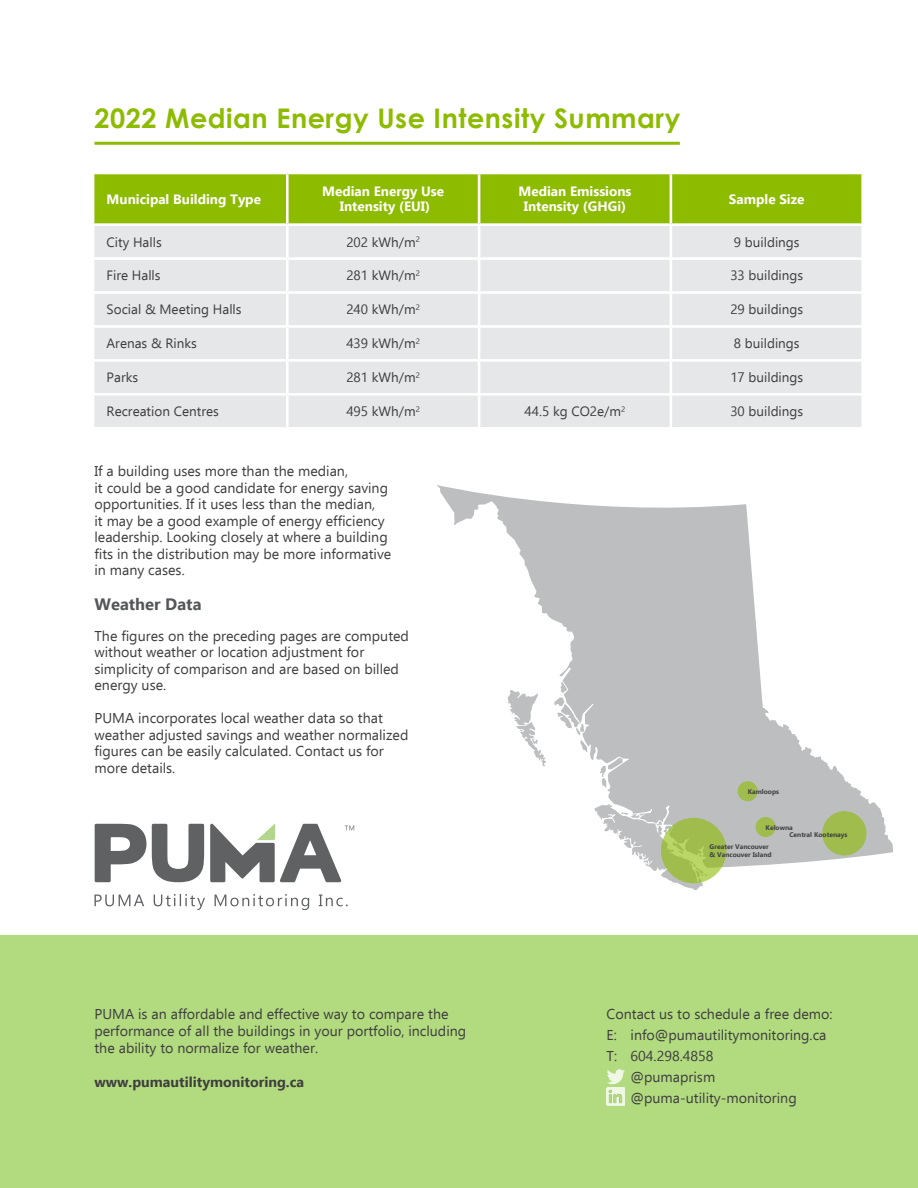
<style>
.page{position:relative;width:918px;height:1188px;background:#fff}
.page>*{position:absolute;margin:0;border:0;box-sizing:border-box;transform-origin:0 0}
.t1{font:700 27px "Century Gothic";letter-spacing:.02em;color:#8dbb00}
.Header_2{font:700 16.5px "Ebrima";color:#54575a}
.Copy{font:14.25px/16.5px "Ebrima";color:#3e3e3f}
.t2{font:700 14.25px "Ebrima";color:#3e3e3f}
.t3{font:13.5px "Ebrima";color:#3e3e3f}
.t4{font:700 13.5px/15px "Ebrima";color:#fff;text-align:center}
.t5{font:700 6.75px/8.1px "Ebrima";color:#414042}
</style>
<div class="page">
<div style="left:0;top:935px;width:918px;height:253px;background:#b2da7f"></div>
<svg style="left:607px;top:1069px;width:18px;height:15px"></svg>
<img style="left:607px;top:1088px;width:17px;height:17px">
<svg style="left:95px;top:824px;width:51px;height:58px"></svg>
<svg style="left:152px;top:824px;width:52px;height:58px"></svg>
<svg style="left:94px;top:894px;width:254px;height:16px"></svg>
<svg style="left:210px;top:823px;width:144px;height:59px"></svg>
<hr style="left:94px;top:142px;width:586px;height:3px;background:#8dbb00">
<svg style="left:437px;top:485px;width:456px;height:383px"></svg>
<svg style="left:507px;top:689px;width:40px;height:79px"></svg>
<svg style="left:553px;top:681px;width:34px;height:73px"></svg>
<svg style="left:599px;top:757px;width:24px;height:31px"></svg>
<svg style="left:594px;top:804px;width:114px;height:86px"></svg>
<div style="left:738px;top:781px;width:20px;height:20px;background:#9fbc4c;border-radius:50%"></div>
<div style="left:756px;top:817px;width:20px;height:20px;background:#9fbc4c;border-radius:50%"></div>
<div style="left:822px;top:811px;width:45px;height:44px;background:#9fbc4c;border-radius:50%"></div>
<svg style="left:661px;top:818px;width:65px;height:65px;background:#a5c152"></svg>
<div style="left:94px;top:174px;width:767px;height:49px;background:#8dbb00"></div>
<div style="left:94px;top:226px;width:767px;height:201px;background:#e6e7e9"></div>
<hr style="left:286px;top:174px;width:3px;height:49px;background:#fff">
<hr style="left:478px;top:174px;width:2px;height:49px;background:#fff">
<hr style="left:670px;top:174px;width:2px;height:49px;background:#fff">
<hr style="left:286px;top:226px;width:3px;height:31px;background:#fff">
<hr style="left:478px;top:226px;width:2px;height:31px;background:#fff">
<hr style="left:670px;top:226px;width:2px;height:31px;background:#fff">
<hr style="left:92px;top:257px;width:195px;height:3px;background:#fff">
<hr style="left:287px;top:257px;width:192px;height:3px;background:#fff">
<hr style="left:286px;top:260px;width:3px;height:31px;background:#fff">
<hr style="left:479px;top:257px;width:192px;height:3px;background:#fff">
<hr style="left:478px;top:260px;width:2px;height:31px;background:#fff">
<hr style="left:671px;top:257px;width:193px;height:3px;background:#fff">
<hr style="left:670px;top:260px;width:2px;height:31px;background:#fff">
<hr style="left:92px;top:291px;width:195px;height:3px;background:#fff">
<hr style="left:287px;top:291px;width:192px;height:3px;background:#fff">
<hr style="left:286px;top:294px;width:3px;height:31px;background:#fff">
<hr style="left:479px;top:291px;width:192px;height:3px;background:#fff">
<hr style="left:478px;top:294px;width:2px;height:31px;background:#fff">
<hr style="left:671px;top:291px;width:193px;height:3px;background:#fff">
<hr style="left:670px;top:294px;width:2px;height:31px;background:#fff">
<hr style="left:92px;top:325px;width:195px;height:3px;background:#fff">
<hr style="left:287px;top:325px;width:192px;height:3px;background:#fff">
<hr style="left:286px;top:328px;width:3px;height:31px;background:#fff">
<hr style="left:479px;top:325px;width:192px;height:3px;background:#fff">
<hr style="left:478px;top:328px;width:2px;height:31px;background:#fff">
<hr style="left:671px;top:325px;width:193px;height:3px;background:#fff">
<hr style="left:670px;top:328px;width:2px;height:31px;background:#fff">
<hr style="left:92px;top:359px;width:195px;height:3px;background:#fff">
<hr style="left:287px;top:359px;width:192px;height:3px;background:#fff">
<hr style="left:286px;top:362px;width:3px;height:31px;background:#fff">
<hr style="left:479px;top:359px;width:192px;height:3px;background:#fff">
<hr style="left:478px;top:362px;width:2px;height:31px;background:#fff">
<hr style="left:671px;top:359px;width:193px;height:3px;background:#fff">
<hr style="left:670px;top:362px;width:2px;height:31px;background:#fff">
<hr style="left:92px;top:393px;width:195px;height:3px;background:#fff">
<hr style="left:287px;top:393px;width:192px;height:3px;background:#fff">
<hr style="left:286px;top:396px;width:3px;height:31px;background:#fff">
<hr style="left:479px;top:393px;width:192px;height:3px;background:#fff">
<hr style="left:478px;top:396px;width:2px;height:31px;background:#fff">
<hr style="left:671px;top:393px;width:193px;height:3px;background:#fff">
<hr style="left:670px;top:396px;width:2px;height:31px;background:#fff">
<p class="t1" style="left:94px;top:98px;width:587px">2022 Median Energy Use Intensity Summary</p>
<p class="t4" style="left:107px;top:191px;width:156px">Municipal Building Type</p>
<p class="t4" style="left:322px;top:183px;width:123px">Median Energy Use<br>Intensity (EUI)</p>
<p class="t4" style="left:518px;top:183px;width:115px">Median Emissions<br>Intensity (GHGi)</p>
<p class="t4" style="left:729px;top:191px;width:77px">Sample Size</p>
<p class="t3" style="left:107px;top:232px;width:57px">City Halls</p>
<p class="t3" style="left:346px;top:232px;width:75px">202 kWh/m<sup>2</sup></p>
<p class="t3" style="left:734px;top:232px;width:67px">9 buildings</p>
<p class="t3" style="left:107px;top:266px;width:56px">Fire Halls</p>
<p class="t3" style="left:346px;top:266px;width:75px">281 kWh/m<sup>2</sup></p>
<p class="t3" style="left:730px;top:266px;width:74px">33 buildings</p>
<p class="t3" style="left:107px;top:300px;width:137px">Social &amp; Meeting Halls</p>
<p class="t3" style="left:346px;top:300px;width:75px">240 kWh/m<sup>2</sup></p>
<p class="t3" style="left:730px;top:300px;width:74px">29 buildings</p>
<p class="t3" style="left:107px;top:334px;width:92px">Arenas &amp; Rinks</p>
<p class="t3" style="left:346px;top:334px;width:75px">439 kWh/m<sup>2</sup></p>
<p class="t3" style="left:734px;top:334px;width:67px">8 buildings</p>
<p class="t3" style="left:107px;top:368px;width:33px">Parks</p>
<p class="t3" style="left:346px;top:368px;width:75px">281 kWh/m<sup>2</sup></p>
<p class="t3" style="left:730px;top:368px;width:74px">17 buildings</p>
<p class="t3" style="left:107px;top:401px;width:114px">Recreation Centres</p>
<p class="t3" style="left:346px;top:401px;width:75px">495 kWh/m<sup>2</sup></p>
<p class="t3" style="left:525px;top:401px;width:102px">44.5 kg CO2e/m<sup>2</sup></p>
<p class="t3" style="left:730px;top:401px;width:74px">30 buildings</p>
<p class="Copy" style="left:94px;top:462px;width:298px">If a building uses more than the median,<br>it could be a good candidate for energy saving opportunities. If it uses less than the median,<br>it may be a good example of energy efficiency leadership. Looking closely at where a building fits in the distribution may be more informative in many cases.</p>
<p class="Header_2" style="left:94px;top:591px;width:109px">Weather Data</p>
<p class="Copy" style="left:94px;top:627px;width:316px">The figures on the preceding pages are computed without weather or location adjustment for simplicity of comparison and are based on billed energy use.</p>
<p class="Copy" style="left:94px;top:710px;width:315px">PUMA incorporates local weather data so that weather adjusted savings and weather normalized figures can be easily calculated. Contact us for more details.</p>
<p class="Copy" style="left:94px;top:1005px;width:373px;line-height:17.1px">PUMA is an affordable and effective way to compare the performance of all the buildings in your portfolio, including the ability to normalize for weather.</p>
<p class="t2" style="left:94px;top:1071px;width:211px">www.pumautilitymonitoring.ca</p>
<p class="t5" style="left:748px;top:787px;width:33px">Kamloops</p>
<p class="t5" style="left:789px;top:823px;width:59px;line-height:7.4px;text-indent:-24px">Kelowna<br>Central Kootenays</p>
<p class="t5" style="left:710px;top:842px;width:64px">Greater Vancouver &amp; Vancouver Island</p>
<p class="Copy" style="left:607px;top:1005px;width:228px">Contact us to schedule a free demo:</p>
<p class="Copy" style="left:607px;top:1026px;width:221px">E: info@pumautilitymonitoring.ca</p>
<p class="Copy" style="left:607px;top:1047px;width:108px">T: 604.298.4858</p>
<p class="Copy" style="left:631px;top:1068px;width:86px">@pumaprism</p>
<p class="Copy" style="left:631px;top:1089px;width:168px">@puma-utility-monitoring</p>
</div>
